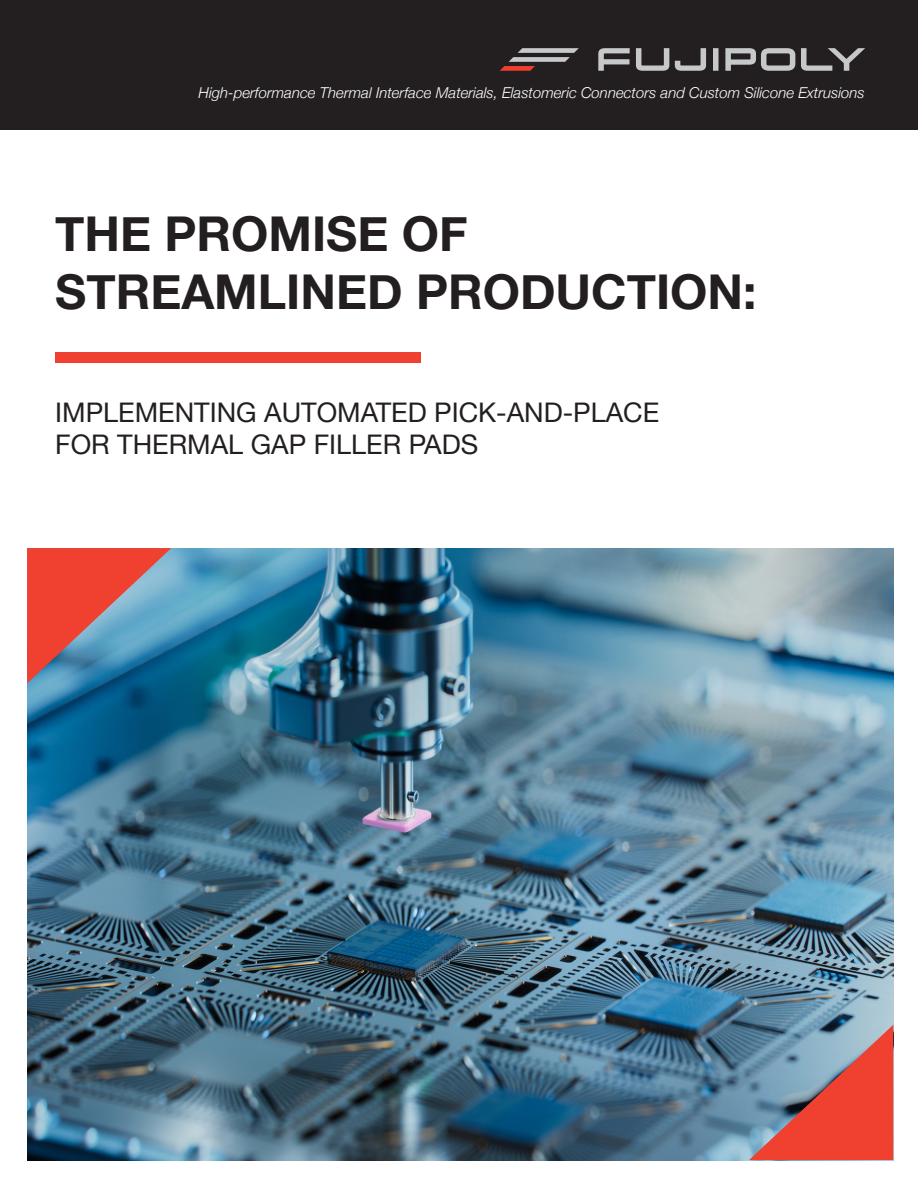
<style>
.page{position:relative;width:918px;height:1188px;background:#fff}
.page>*{position:absolute;margin:0;border:0;box-sizing:border-box;transform-origin:0 0}
.t1{font:700 48px/57.6px "Helvetica Neue";color:#231f20}
.t2{font:27px/32.4px "Helvetica Neue";color:#231f20}
.t3{font:italic 300 15px "Helvetica Neue";color:#fff}
</style>
<div class="page">
<img style="left:27px;top:548px;width:866px;height:612px">
<div style="left:0;top:0;width:918px;height:130px;background:#231f20"></div>
<svg style="left:598px;top:48px;width:267px;height:23px"></svg>
<svg style="left:500px;top:48px;width:79px;height:23px"></svg>
<div style="left:55px;top:352px;width:366px;height:11px;background:#ef4030"></div>
<svg style="left:27px;top:548px;width:144px;height:135px"></svg>
<svg style="left:749px;top:1025px;width:144px;height:135px"></svg>
<p class="t3" style="left:198px;top:84px;width:668px">High-performance Thermal Interface Materials, Elastomeric Connectors and Custom Silicone Extrusions</p>
<p class="t1" style="left:55px;top:204px;width:703px">THE PROMISE OF<br>STREAMLINED PRODUCTION:</p>
<p class="t2" style="left:55px;top:396px;width:606px">IMPLEMENTING AUTOMATED PICK-AND-PLACE<br>FOR THERMAL GAP FILLER PADS</p>
</div>
